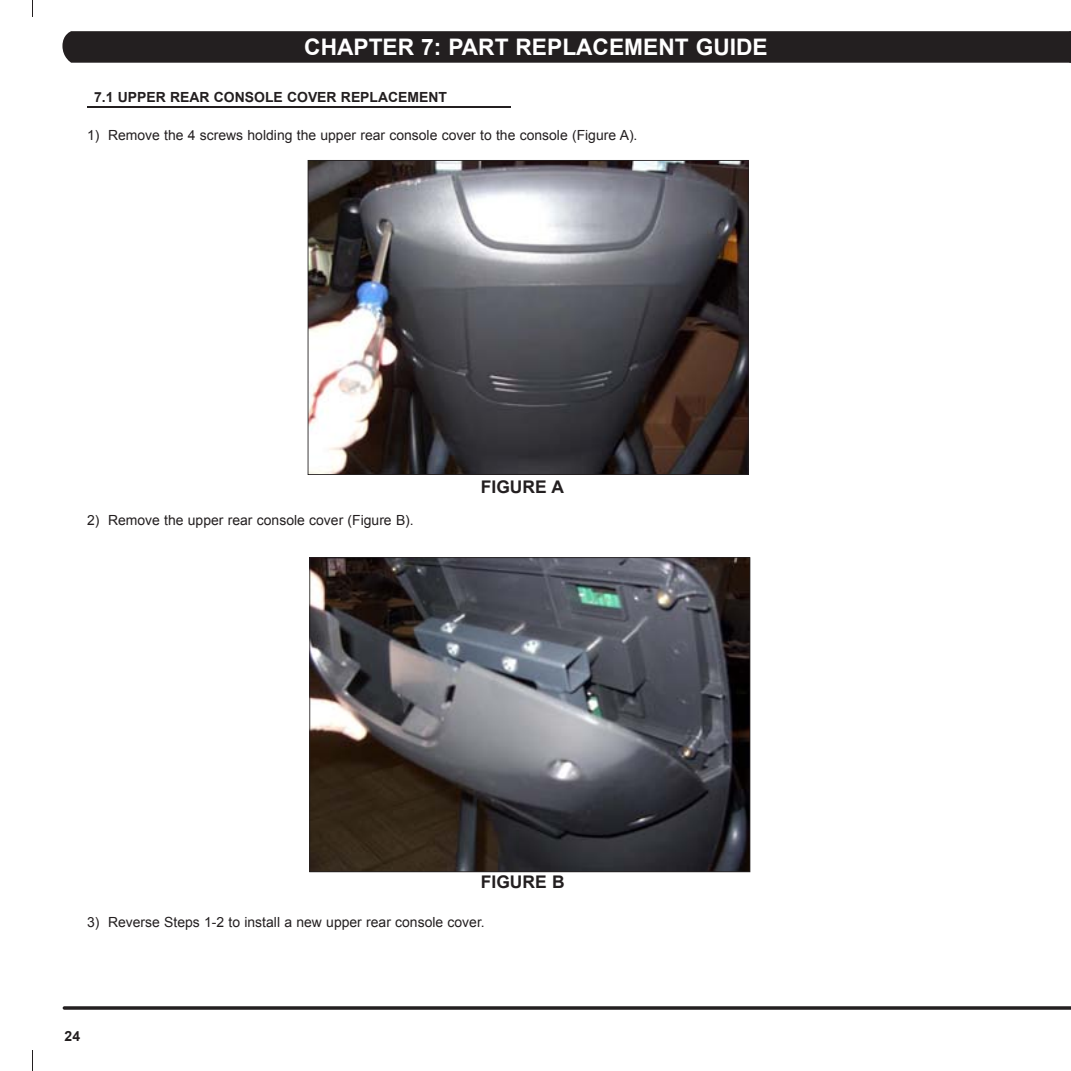
<style>
.page{position:relative;width:1071px;height:1071px;background:#fff}
.page>*{position:absolute;margin:0;border:0;box-sizing:border-box;transform-origin:0 0}
.t1{font:700 22.75px "Arial";color:#fff}
.t2{font:700 17.5px "Arial";color:#231f20}
.t3{font:14px "Arial";color:#231f20}
.t4{font:700 14px "Arial";color:#231f20}
</style>
<div class="page">
<svg style="left:63px;top:1006px;width:1008px;height:4px;background:#3e3a3b"></svg>
<svg style="left:32px;top:1050px;width:1px;height:21px"></svg>
<svg style="left:32px;top:0;width:1px;height:17px"></svg>
<div style="left:62px;top:31px;width:1009px;height:32px;background:#231f20"></div>
<hr style="left:87px;top:107px;width:424px;height:1px;background:#231f20">
<svg style="left:308px;top:160px;width:441px;height:315px;background:#615d60"></svg>
<svg style="left:309px;top:557px;width:441px;height:315px;background:#4f4e52"></svg>
<h1 class="t1" style="left:304px;top:32px;width:465px">CHAPTER 7: PART REPLACEMENT GUIDE</h1>
<p class="t4" style="left:94px;top:88px;width:355px">7.1 UPPER REAR CONSOLE COVER REPLACEMENT</p>
<p class="t3" style="left:87px;top:126px;width:552px">1) remove the 4 screws holding the upper rear console cover to the console (Figure A).</p>
<p class="t3" style="left:87px;top:511px;width:328px">2) remove the upper rear console cover (Figure B).</p>
<p class="t2" style="left:481px;top:475px;width:85px">FIGURE A</p>
<p class="t2" style="left:481px;top:871px;width:85px">FIGURE B</p>
<p class="t3" style="left:87px;top:913px;width:399px">3) reverse Steps 1-2 to install a new upper rear console cover.</p>
<p class="t4" style="left:65px;top:1027px;width:17px">24</p>
</div>
